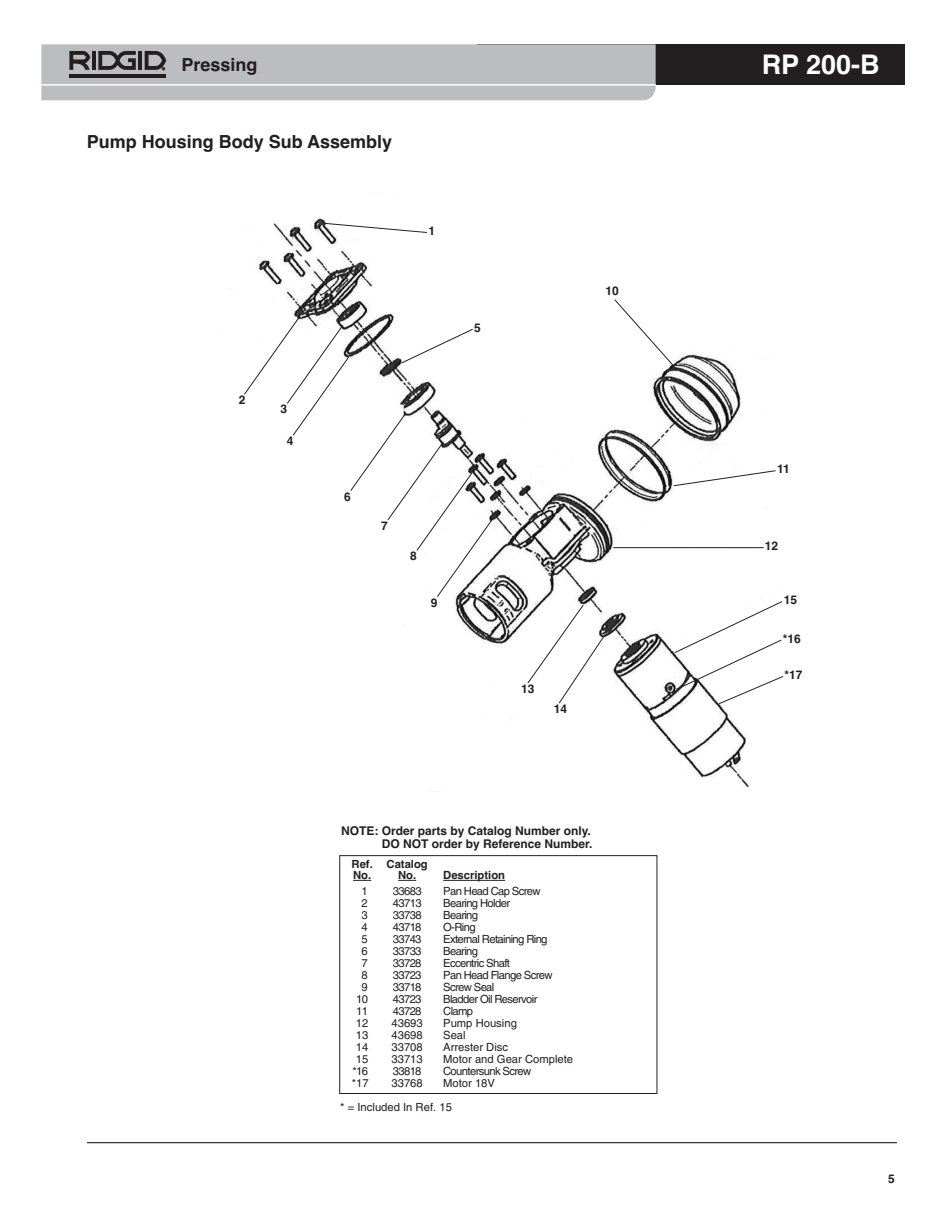
<style>
.page{position:relative;width:945px;height:1215px;background:#fff}
.page>*{position:absolute;margin:0;border:0;box-sizing:border-box;transform-origin:0 0}
.t1{font:700 27px "Helvetica";color:#fff}
.t2{font:700 18px "Helvetica";color:#231f20}
.t3{font:700 12px/13.5px "Helvetica";color:#231f20;text-align:right}
.t4{font:11.25px "Helvetica LT Std";letter-spacing:-.055em;color:#231f20}
.t5{font:11.25px "Helvetica LT Std";color:#231f20}
.t6{font:700 11.25px/11.6px "Helvetica";color:#231f20}
</style>
<div class="page">
<img style="left:258px;top:216px;width:508px;height:576px">
<div style="left:339px;top:855px;width:318px;height:239px;border:1px solid #231f20"></div>
<svg style="left:353px;top:880px;width:18px;height:1px"></svg>
<svg style="left:398px;top:880px;width:18px;height:1px"></svg>
<hr style="left:443px;top:880px;width:62px;height:1px;background:#231f20">
<hr style="left:613px;top:547px;width:151px;height:1px;background:#231f20">
<div style="left:478px;top:44px;width:427px;height:41px;background:#231f20"></div>
<svg style="left:41px;top:44px;width:615px;height:56px;background:#b7b8bb"></svg>
<hr style="left:87px;top:1142px;width:810px;height:1px;background:#231f20">
<svg style="left:527px;top:604px;width:77px;height:100px"></svg>
<svg style="left:674px;top:601px;width:110px;height:104px"></svg>
<svg style="left:323px;top:222px;width:105px;height:11px"></svg>
<svg style="left:244px;top:315px;width:250px;height:283px"></svg>
<svg style="left:673px;top:470px;width:103px;height:17px"></svg>
<svg style="left:614px;top:299px;width:62px;height:70px"></svg>
<h2 class="t2" style="left:182px;top:54px;width:78px">Pressing</h2>
<h1 class="t1" style="left:762px;top:49px;width:120px">RP 200-B</h1>
<h2 class="t2" style="left:87px;top:131px;width:307px">Pump Housing Body Sub Assembly</h2>
<p class="t3" style="left:429px;top:224px;width:8px">1</p>
<p class="t3" style="left:239px;top:393px;width:8px">2</p>
<p class="t3" style="left:281px;top:403px;width:8px">3</p>
<p class="t3" style="left:287px;top:434px;width:8px">4</p>
<p class="t3" style="left:344px;top:490px;width:8px">6</p>
<p class="t3" style="left:381px;top:519px;width:8px">7</p>
<p class="t3" style="left:410px;top:549px;width:8px">8</p>
<p class="t3" style="left:431px;top:596px;width:8px">9</p>
<p class="t3" style="left:474px;top:321px;width:8px">5</p>
<p class="t3" style="left:606px;top:284px;width:15px">10</p>
<p class="t3" style="left:521px;top:682px;width:15px">13</p>
<p class="t3" style="left:554px;top:702px;width:15px">14</p>
<p class="t3" style="left:777px;top:463px;width:14px">11</p>
<p class="t3" style="left:765px;top:539px;width:15px">12</p>
<p class="t3" style="left:784px;top:593px;width:15px">15</p>
<p class="t3" style="left:783px;top:632px;width:20px">*16</p>
<p class="t3" style="left:785px;top:668px;width:20px">*17</p>
<p class="t3" style="left:341px;top:824px;width:253px">NOTE: Order parts by Catalog Number only.<br>DO NOT order by Reference Number.</p>
<p class="t6" style="left:352px;top:858px;width:78px">Ref. Catalog<br>No. No.</p>
<p class="t6" style="left:443px;top:870px;width:63px">Description</p>
<p class="t4" style="left:362px;top:887px;width:8px">1</p>
<p class="t4" style="left:393px;top:887px;width:30px">33683</p>
<p class="t4" style="left:443px;top:887px;width:99px">Pan Head Cap Screw</p>
<p class="t4" style="left:362px;top:899px;width:8px">2</p>
<p class="t4" style="left:393px;top:899px;width:30px">43713</p>
<p class="t4" style="left:443px;top:899px;width:68px">Bearing Holder</p>
<p class="t4" style="left:362px;top:911px;width:8px">3</p>
<p class="t4" style="left:393px;top:911px;width:30px">33738</p>
<p class="t4" style="left:443px;top:911px;width:37px">Bearing</p>
<p class="t4" style="left:362px;top:923px;width:8px">4</p>
<p class="t4" style="left:393px;top:923px;width:30px">43718</p>
<p class="t4" style="left:443px;top:923px;width:34px">O-Ring</p>
<p class="t4" style="left:362px;top:935px;width:8px">5</p>
<p class="t4" style="left:393px;top:935px;width:30px">33743</p>
<p class="t4" style="left:443px;top:935px;width:106px">External Retaining Ring</p>
<p class="t4" style="left:362px;top:947px;width:8px">6</p>
<p class="t4" style="left:393px;top:947px;width:30px">33733</p>
<p class="t4" style="left:443px;top:947px;width:37px">Bearing</p>
<p class="t4" style="left:362px;top:959px;width:8px">7</p>
<p class="t4" style="left:393px;top:959px;width:30px">33728</p>
<p class="t4" style="left:443px;top:959px;width:68px">Eccentric Shaft</p>
<p class="t4" style="left:362px;top:971px;width:8px">8</p>
<p class="t4" style="left:393px;top:971px;width:30px">33723</p>
<p class="t4" style="left:443px;top:971px;width:111px">Pan Head Flange Screw</p>
<p class="t4" style="left:362px;top:983px;width:8px">9</p>
<p class="t4" style="left:393px;top:983px;width:30px">33718</p>
<p class="t4" style="left:443px;top:983px;width:53px">Screw Seal</p>
<p class="t4" style="left:356px;top:995px;width:13px">10</p>
<p class="t4" style="left:393px;top:995px;width:30px">43723</p>
<p class="t4" style="left:443px;top:995px;width:96px">Bladder Oil Reservoir</p>
<p class="t4" style="left:356px;top:1007px;width:13px">11</p>
<p class="t4" style="left:393px;top:1007px;width:30px">43728</p>
<p class="t4" style="left:443px;top:1007px;width:31px">Clamp</p>
<p class="t4" style="left:356px;top:1019px;width:14px">12</p>
<p class="t4" style="left:392px;top:1019px;width:33px">43693</p>
<p class="t5" style="left:443px;top:1019px;width:75px">Pump Housing</p>
<p class="t4" style="left:356px;top:1031px;width:14px">13</p>
<p class="t4" style="left:392px;top:1031px;width:33px">43698</p>
<p class="t4" style="left:443px;top:1031px;width:24px">Seal</p>
<p class="t4" style="left:356px;top:1043px;width:14px">14</p>
<p class="t4" style="left:392px;top:1043px;width:33px">33708</p>
<p class="t5" style="left:443px;top:1043px;width:66px">Arrester Disc</p>
<p class="t4" style="left:356px;top:1055px;width:14px">15</p>
<p class="t4" style="left:392px;top:1055px;width:33px">33713</p>
<p class="t5" style="left:443px;top:1055px;width:132px">Motor and Gear Complete</p>
<p class="t4" style="left:352px;top:1067px;width:17px">*16</p>
<p class="t4" style="left:393px;top:1067px;width:30px">33818</p>
<p class="t4" style="left:443px;top:1067px;width:90px">Countersunk Screw</p>
<p class="t4" style="left:352px;top:1079px;width:18px">*17</p>
<p class="t4" style="left:392px;top:1079px;width:33px">33768</p>
<p class="t5" style="left:443px;top:1079px;width:53px">Motor 18V</p>
<p class="t5" style="left:340px;top:1103px;width:113px">* = Included In Ref. 15</p>
<p class="t3" style="left:888px;top:1172px;width:8px">5</p>
</div>
